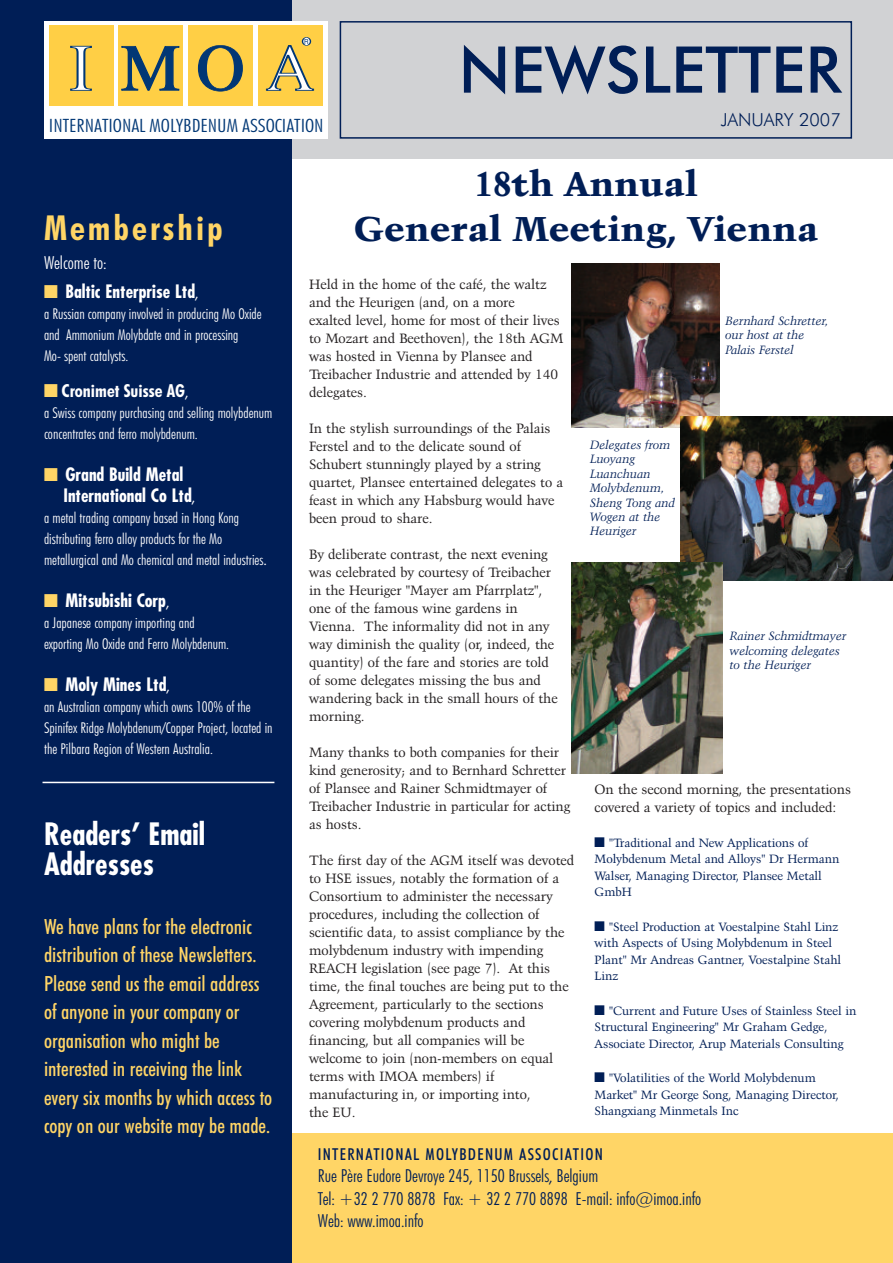
<style>
.page{position:relative;width:893px;height:1263px;background:#fff}
.page>*{position:absolute;margin:0;border:0;box-sizing:border-box;transform-origin:0 0}
.t1{font:500 64.5px "Futura BT";color:#001e56}
.t2{font:900 34.5px/45px "Kuenstler 480 BT";letter-spacing:.01em;color:#001e56;text-align:center}
.t3{font:700 condensed 34.5px "Futura BT";letter-spacing:.09em;color:#ffd566}
.t4{font:700 condensed 30px/30px "Futura";color:#fff}
.t5{font:500 condensed 21px/28.5px "Futura BT";color:#ffd566}
.t6{font:300 condensed 18.45px "Futura BT";color:#013775;scale:1.16 1}
.t7{font:300 condensed 18px/22.5px "Futura BT";color:#001e56}
.t8{font:700 condensed 18px/21px "Futura";color:#fff}
.t9{font:700 condensed 18px "Futura BT";color:#fff}
.t10{font:300 18px "Futura BT";color:#001e56}
.t11{font:300 condensed 18px "Futura BT";color:#fff}
.t12{font:500 condensed 16.5px "Futura BT";letter-spacing:.075em;color:#001e56}
.t13{font:300 condensed 15px/21px "Futura BT";color:#fff}
.t14{font:13.5px/18px "Kuenstler 480 BT";color:#231f20}
.t15{font:12px/16.5px "Kuenstler 480 BT";color:#001e56}
.t16{font:italic 12px/14.4px "Kuenstler 480 BT";color:#001e56}
.t17{font:7.05px "Helvetica";color:#013775;scale:.87 1}
.s1{font-family:"Monotype Sorts";font-weight:400;font-stretch:normal;color:#ffd566}
.s2{font-family:"Futura BT";font-weight:300}
.s3{font-weight:300}
.s4{font-size:18px}
.s5{font-family:"Monotype Sorts";font-size:13.5px}
</style>
<div class="page">
<div style="left:291px;top:0;width:602px;height:158px;background:#d1d2d4"></div>
<div style="left:0;top:0;width:292px;height:1263px;background:#001e56"></div>
<div style="left:292px;top:1133px;width:601px;height:130px;background:#ffd566"></div>
<div style="left:340px;top:21px;width:512px;height:118px;border:2px solid #001e56"></div>
<div style="left:44px;top:21px;width:284px;height:118px;background:#fff"></div>
<div style="left:49px;top:25px;width:64px;height:81px;background:#ffcf45"></div>
<div style="left:118px;top:25px;width:65px;height:81px;background:#ffcf45"></div>
<div style="left:188px;top:25px;width:65px;height:81px;background:#ffcf45"></div>
<div style="left:258px;top:25px;width:64px;height:81px;background:#ffcf45"></div>
<svg style="left:70px;top:45px;width:22px;height:46px"></svg>
<svg style="left:121px;top:46px;width:59px;height:45px"></svg>
<svg style="left:197px;top:45px;width:46px;height:47px"></svg>
<svg style="left:265px;top:38px;width:50px;height:53px"></svg>
<div style="left:303px;top:37px;width:7px;height:8px;background:#fff;border-radius:50%"></div>
<div style="left:302px;top:37px;width:9px;height:9px;border:1px solid #013775;border-radius:50%"></div>
<hr style="left:43px;top:782px;width:231px;height:1px;background:#fff">
<img style="left:571px;top:264px;width:148px;height:164px">
<img style="left:680px;top:416px;width:213px;height:165px">
<img style="left:571px;top:563px;width:152px;height:211px">
<p class="t17" style="left:304px;top:39px;width:7px">R</p>
<h3 class="t6" style="left:49px;top:118px;width:238px">INTERNATIONAL MOLYBDENUM ASSOCIATION</h3>
<h1 class="t1" style="left:459px;top:44px;width:384px">NEWSLETTER</h1>
<h3 class="t10" style="left:721px;top:112px;width:121px">JANUARY 2007</h3>
<h2 class="t3" style="left:44px;top:214px;width:180px">Membership</h2>
<h3 class="t11" style="left:44px;top:255px;width:64px">Welcome to:</h3>
<h3 class="t8" style="left:44px;top:282px;width:156px"><span class="s1">■</span> Baltic Enterprise Ltd<span class="s2">,</span></h3>
<p class="t13" style="left:44px;top:304px;width:219px">a Russian company involved in producing Mo Oxide and Ammonium Molybdate and in processing<br>Mo- spent catalysts.</p>
<h3 class="t9" style="left:44px;top:383px;width:146px"><span class="s1">■</span> Cronimet Suisse AG<span class="s3">,</span></h3>
<p class="t13" style="left:44px;top:403px;width:230px">a Swiss company purchasing and selling molybdenum concentrates and ferro molybdenum.</p>
<h3 class="t8" style="left:63px;top:465px;width:133px;text-indent:-19px"><span class="s1">■</span> Grand Build Metal<br>International Co Ltd<span class="s2">,</span></h3>
<p class="t13" style="left:44px;top:508px;width:224px">a metal trading company based in Hong Kong distributing ferro alloy products for the Mo metallurgical and Mo chemical and metal industries<span class="s4">.</span></p>
<h3 class="t8" style="left:44px;top:591px;width:127px"><span class="s1">■</span> Mitsubishi Corp<span class="s2">,</span></h3>
<p class="t13" style="left:44px;top:613px;width:187px">a Japanese company importing and exporting Mo Oxide and Ferro Molybdenum.</p>
<h3 class="t8" style="left:44px;top:675px;width:127px"><span class="s1">■</span> Moly Mines Ltd<span class="s2">,</span></h3>
<p class="t13" style="left:44px;top:697px;width:230px">an Australian company which owns 100% of the<br>Spinifex Ridge Molybdenum/Copper Project, located in the Pilbara Region of Western Australia.</p>
<h3 class="t4" style="left:44px;top:822px;width:163px">Readers’ Email<br>Addresses</h3>
<p class="t5" style="left:44px;top:913px;width:230px">We have plans for the electronic distribution of these Newsletters.<br>Please send us the email address of anyone in your company or organisation who might be interested in receiving the link every six months by which access to copy on our website may be made.</p>
<h2 class="t2" style="left:354px;top:164px;width:466px">18th Annual<br>General Meeting, Vienna</h2>
<p class="t14" style="left:309px;top:276px;width:256px">Held in the home of the café, the waltz and the Heurigen (and, on a more<br>exalted level, home for most of their lives to Mozart and Beethoven), the 18th AGM was hosted in Vienna by Plansee and Treibacher Industrie and attended by 140 delegates.</p>
<p class="t14" style="left:309px;top:420px;width:255px">In the stylish surroundings of the Palais Ferstel and to the delicate sound of Schubert stunningly played by a string quartet, Plansee entertained delegates to a feast in which any Habsburg would have been proud to share.</p>
<p class="t14" style="left:309px;top:546px;width:250px">By deliberate contrast, the next evening was celebrated by courtesy of Treibacher in the Heuriger "Mayer am Pfarrplatz", one of the famous wine gardens in Vienna. The informality did not in any way diminish the quality (or, indeed, the quantity) of the fare and stories are told of some delegates missing the bus and wandering back in the small hours of the morning.</p>
<p class="t14" style="left:309px;top:744px;width:263px">Many thanks to both companies for their kind generosity; and to Bernhard Schretter of Plansee and Rainer Schmidtmayer of Treibacher Industrie in particular for acting as hosts.</p>
<p class="t14" style="left:309px;top:852px;width:267px">The first day of the AGM itself was devoted to HSE issues, notably the formation of a Consortium to administer the necessary procedures, including the collection of scientific data, to assist compliance by the molybdenum industry with impending REACH legislation (see page 7). At this time, the final touches are being put to the Agreement, particularly to the sections covering molybdenum products and financing, but all companies will be welcome to join (non-members on equal terms with IMOA members) if manufacturing in, or importing into,<br>the EU.</p>
<p class="t16" style="left:726px;top:314px;width:104px">Bernhard Schretter, our host at the<br>Palais Ferstel</p>
<p class="t16" style="left:590px;top:438px;width:86px">Delegates from<br>Luoyang<br>Luanchuan<br>Molybdenum,<br>Sheng Tong and<br>Wogen at the<br>Heuriger</p>
<p class="t16" style="left:730px;top:629px;width:118px">Rainer Schmidtmayer welcoming delegates to the Heuriger</p>
<p class="t14" style="left:595px;top:781px;width:258px">On the second morning, the presentations covered a variety of topics and included:</p>
<p class="t15" style="left:595px;top:835px;width:246px"><span class="s5">■</span> "Traditional and New Applications of<br>Molybdenum Metal and Alloys" Dr Hermann<br>Walser, Managing Director, Plansee Metall<br>GmbH</p>
<p class="t15" style="left:595px;top:919px;width:248px"><span class="s5">■</span> "Steel Production at Voestalpine Stahl Linz with Aspects of Using Molybdenum in Steel Plant" Mr Andreas Gantner, Voestalpine Stahl Linz</p>
<p class="t15" style="left:595px;top:1003px;width:263px"><span class="s5">■</span> "Current and Future Uses of Stainless Steel in<br>Structural Engineering" Mr Graham Gedge,<br>Associate Director, Arup Materials Consulting</p>
<p class="t15" style="left:595px;top:1070px;width:246px"><span class="s5">■</span> "Volatilities of the World Molybdenum<br>Market" Mr George Song, Managing Director,<br>Shangxiang Minmetals Inc</p>
<p class="t12" style="left:318px;top:1147px;width:287px">INTERNATIONAL MOLYBDENUM ASSOCIATION</p>
<h3 class="t7" style="left:318px;top:1166px;width:385px">Rue Père Eudore Devroye 245, 1150 Brussels, Belgium<br>Tel: +32 2 770 8878 Fax: + 32 2 770 8898 E-mail: info@imoa.info<br>Web: www.imoa.info</h3>
</div>
